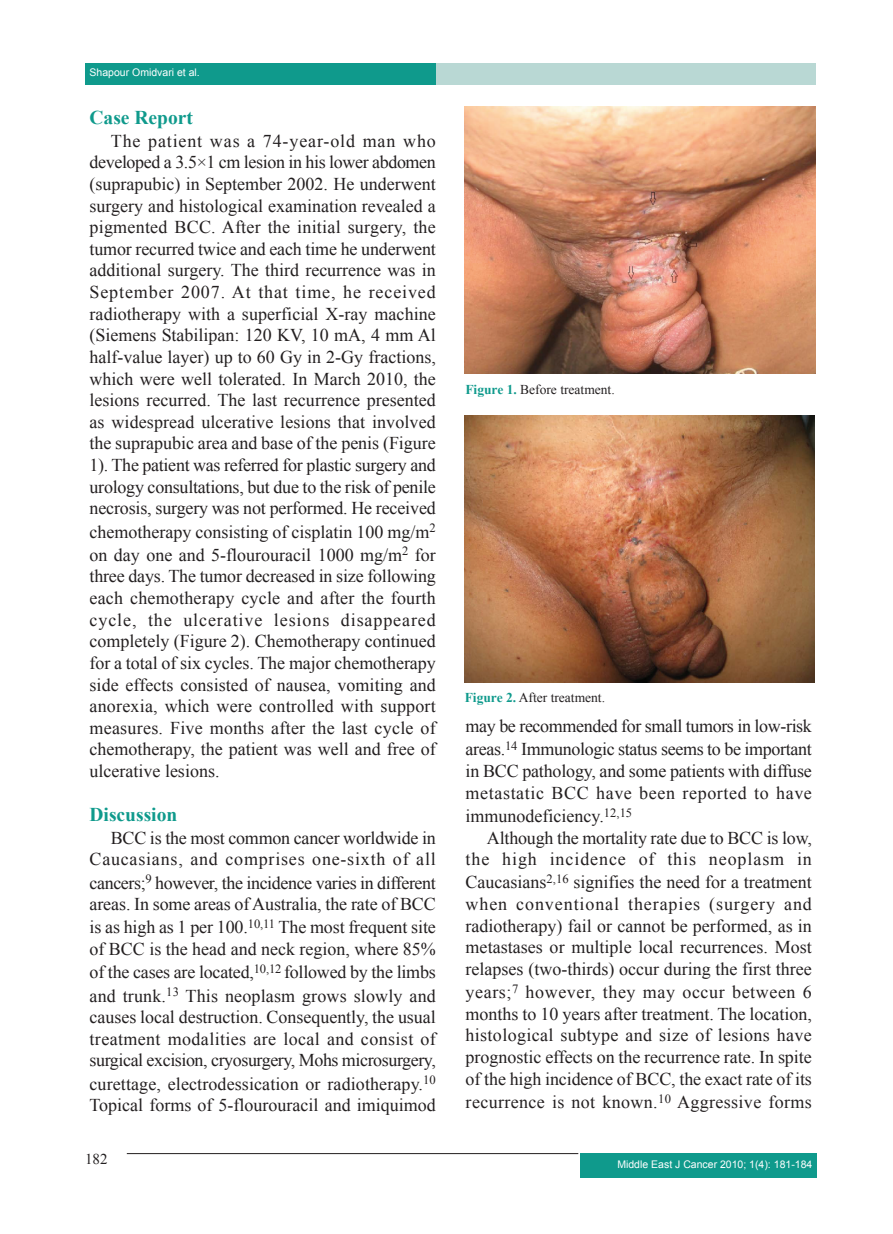
<style>
.page{position:relative;width:893px;height:1234px;background:#fff}
.page>*{position:absolute;margin:0;border:0;box-sizing:border-box;transform-origin:0 0}
.t1{font:700 19.5px "Times New Roman";color:#0f9a8c}
.t2{font:18px/21.6px "Times New Roman";color:#231f20;text-align:justify}
.t3{font:18px/21.6px "Times New Roman";letter-spacing:-.02em;color:#231f20}
.t4{font:18px/21.6px "Times New Roman";letter-spacing:.045em;color:#231f20;text-align:right}
.t5{font:18px "Times New Roman";letter-spacing:.02em;color:#231f20}
.t6{font:18px "Times New Roman";letter-spacing:.05em;color:#231f20}
.t7{font:15px "Times New Roman";color:#231f20}
.t8{font:13.5px "Times New Roman";color:#231f20}
.t9{font:10.5px "Arial";color:#fff}
.s1{font-weight:700;color:#0f9a8c}
</style>
<div class="page">
<div style="left:86px;top:64px;width:730px;height:21px;background:#b9d8d4"></div>
<div style="left:85px;top:64px;width:351px;height:21px;background:#0f9a8c"></div>
<div style="left:581px;top:1153px;width:236px;height:24px;background:#0f9a8c"></div>
<hr style="left:127px;top:1152px;width:451px;height:1px;background:#231f20">
<img style="left:465px;top:106px;width:350px;height:268px">
<img style="left:464px;top:415px;width:350px;height:267px">
<p class="t9" style="left:90px;top:66px;width:112px">Shapour Omidvari et al.</p>
<p class="t1" style="left:90px;top:107px;width:105px">Case Report</p>
<p class="t2" style="left:90px;top:130px;width:348px;text-indent:21px">The patient was a 74-year-old man who developed a 3.5×1 cm lesion in his lower abdomen (suprapubic) in September 2002. He underwent surgery and histological examination revealed a pigmented BCC. After the initial surgery, the tumor recurred twice and each time he underwent additional surgery. The third recurrence was in September 2007. At that time, he received radiotherapy with a superficial X-ray machine (Siemens Stabilipan: 120 KV, 10 mA, 4 mm Al half-value layer) up to 60 Gy in 2-Gy fractions, which were well tolerated. In March 2010, the lesions recurred. The last recurrence presented as widespread ulcerative lesions that involved the suprapubic area and base of the penis (Figure 1). The patient was referred for plastic surgery and urology consultations, but due to the risk of penile necrosis, surgery was not performed. He received</p>
<p class="t2" style="left:90px;top:519px;width:348px;line-height:23.2px">chemotherapy consisting of cisplatin 100 mg/m<sup>2 </sup>on day one and 5-flourouracil 1000 mg/m<sup>2</sup> for</p>
<p class="t2" style="left:90px;top:565px;width:348px">three days. The tumor decreased in size following each chemotherapy cycle and after the fourth cycle, the ulcerative lesions disappeared completely (Figure 2). Chemotherapy continued for a total of six cycles. The major chemotherapy side effects consisted of nausea, vomiting and anorexia, which were controlled with support measures. Five months after the last cycle of chemotherapy, the patient was well and free of ulcerative lesions.</p>
<p class="t1" style="left:90px;top:803px;width:89px">Discussion</p>
<p class="t4" style="left:90px;top:826px;width:348px">BCC is the most common cancer worldwide in<br>Caucasians, and comprises one-sixth of all</p>
<p class="t3" style="left:90px;top:871px;width:348px">cancers;<sup>9</sup> however, the incidence varies in different areas. In some areas of Australia, the rate of BCC</p>
<p class="t2" style="left:90px;top:916px;width:348px">is as high as 1 per 100.<sup>10,11</sup> The most frequent site of BCC is the head and neck region, where 85%</p>
<p class="t2" style="left:90px;top:960px;width:348px;line-height:23.2px">of the cases are located,<sup>10,12</sup> followed by the limbs and trunk.<sup>13</sup> This neoplasm grows slowly and</p>
<p class="t2" style="left:90px;top:1006px;width:348px">causes local destruction. Consequently, the usual treatment modalities are local and consist of surgical excision, cryosurgery, Mohs microsurgery,</p>
<p class="t2" style="left:90px;top:1072px;width:348px">curettage, electrodessication or radiotherapy.<sup>10<br></sup>Topical forms of 5-flourouracil and imiquimod</p>
<p class="t7" style="left:85px;top:1149px;width:24px">182</p>
<p class="t8" style="left:465px;top:381px;width:151px"><span class="s1">Figure 1.</span> Before treatment.</p>
<p class="t8" style="left:465px;top:689px;width:142px"><span class="s1">Figure 2.</span> After treatment.</p>
<p class="t3" style="left:466px;top:714px;width:348px;line-height:23.2px">may be recommended for small tumors in low-risk areas.<sup>14</sup> Immunologic status seems to be important</p>
<p class="t2" style="left:466px;top:760px;width:348px">in BCC pathology, and some patients with diffuse metastatic BCC have been reported to have</p>
<p class="t2" style="left:466px;top:804px;width:168px">immunodeficiency.<sup>12,15</sup></p>
<p class="t2" style="left:487px;top:826px;width:327px">Although the mortality rate due to BCC is low,</p>
<p class="t6" style="left:466px;top:849px;width:348px">the high incidence of this neoplasm in</p>
<p class="t2" style="left:466px;top:871px;width:348px">Caucasians<sup>2,16</sup> signifies the need for a treatment when conventional therapies (surgery and radiotherapy) fail or cannot be performed, as in metastases or multiple local recurrences. Most relapses (two-thirds) occur during the first three</p>
<p class="t2" style="left:466px;top:981px;width:348px">years;<sup>7</sup> however, they may occur between 6 months to 10 years after treatment. The location, histological subtype and size of lesions have prognostic effects on the recurrence rate. In spite of the high incidence of BCC, the exact rate of its</p>
<p class="t5" style="left:466px;top:1091px;width:348px">recurrence is not known.<sup>10</sup> Aggressive forms</p>
<p class="t9" style="left:617px;top:1158px;width:196px">Middle East J Cancer 2010; 1(4): 181-184</p>
</div>
